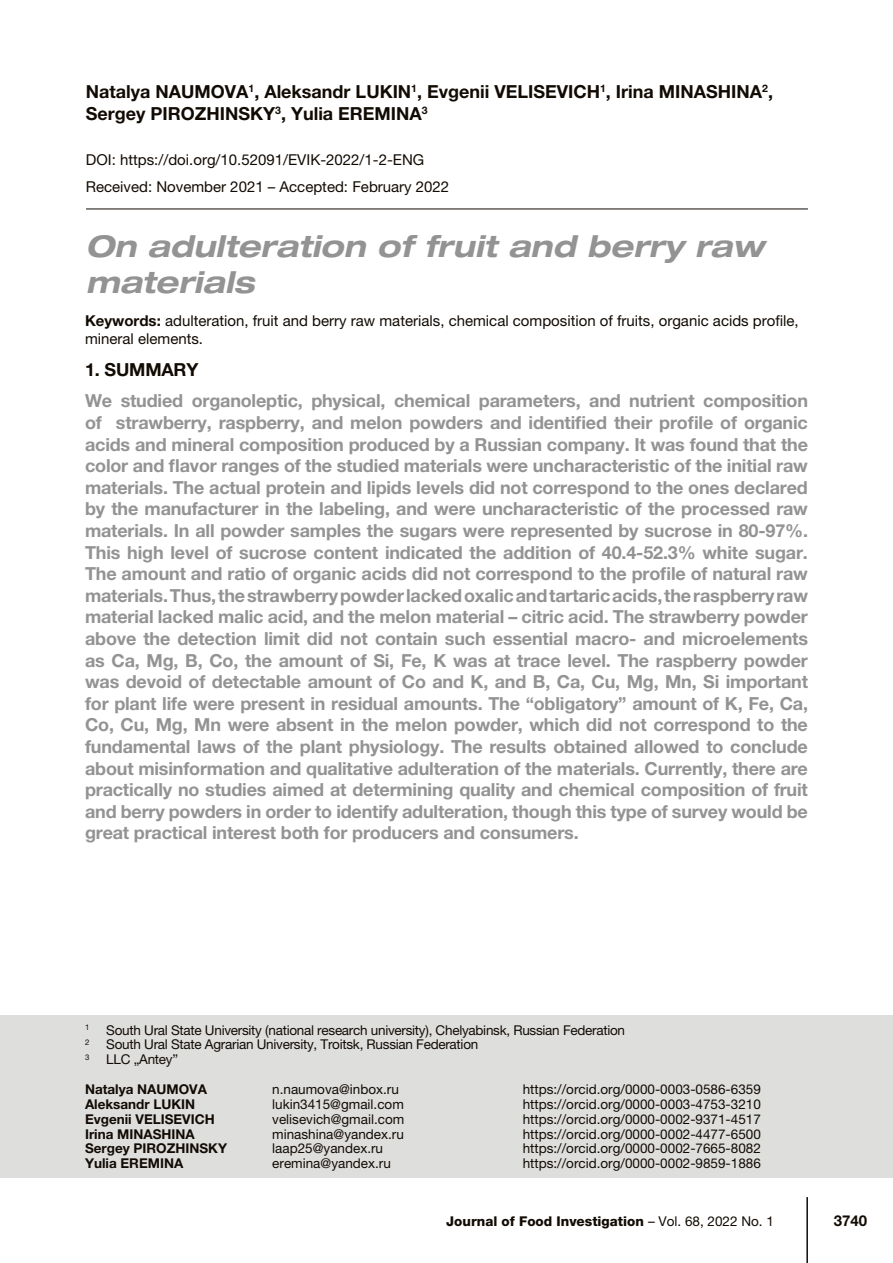
<style>
.page{position:relative;width:893px;height:1263px;background:#fff}
.page>*{position:absolute;margin:0;border:0;box-sizing:border-box;transform-origin:0 0}
.t1{font:italic 700 expanded 30px/36px "Helvetica Neue LT Pro";color:#949393}
.t2{font:700 18px/21.6px "Helvetica Neue LT Pro";letter-spacing:-.01em;color:#949393;text-align:justify}
.Normál{font:700 18px/21.6px "Helvetica Neue LT Pro";color:#120b04}
.Normál-2{font:15px/18px "Helvetica Neue LT Pro";color:#120b04}
.t3{font:700 15px "Helvetica Neue LT Pro";color:#120b04}
.Normál-3{font:13.5px "Helvetica Neue LT Pro";color:#120b04}
.Normál-4{font:13.5px "Helvetica Neue LT Pro";letter-spacing:-.02em;color:#120b04}
.Normál-5{font:700 13.5px "Helvetica Neue LT Pro";color:#120b04}
.t4{font:800 13.5px "Helvetica Neue LT Pro";color:#120b04}
.Normál-6{font:7.8px "Helvetica Neue LT Pro";color:#120b04}
.s1{font-weight:700}
.s2{font-weight:400}
</style>
<div class="page">
<hr style="left:806px;top:1197px;width:2px;height:66px;background:#120b04">
<hr style="left:86px;top:209px;width:722px;height:1px;background:#120b04">
<div style="left:0;top:1015px;width:893px;height:163px;background:#dededd"></div>
<p class="Normál" style="left:86px;top:80px;width:689px">Natalya NAUMOVA<sup>1</sup>, Aleksandr LUKIN<sup>1</sup>, Evgenii VELISEVICH<sup>1</sup>, Irina MINASHINA<sup>2</sup>,<br>Sergey PIROZHINSKY<sup>3</sup>, Yulia EREMINA<sup>3</sup></p>
<p class="Normál-2" style="left:86px;top:150px;width:340px">DOI: https://doi.org/10.52091/EVIK-2022/1-2-ENG</p>
<p class="Normál-2" style="left:86px;top:178px;width:365px">Received: November 2021 – Accepted: February 2022</p>
<p class="t1" style="left:86px;top:229px;width:680px">On adulteration of fruit and berry raw materials</p>
<p class="Normál-2" style="left:85px;top:312px;width:715px"><span class="s1">Keywords:</span> adulteration, fruit and berry raw materials, chemical composition of fruits, organic acids profile, mineral elements.</p>
<p class="Normál" style="left:85px;top:359px;width:115px">1. SUMMARY</p>
<p class="t2" style="left:85px;top:390px;width:724px">We studied organoleptic, physical, chemical parameters, and nutrient composition of strawberry, raspberry, and melon powders and identified their profile of organic acids and mineral composition produced by a Russian company. It was found that the color and flavor ranges of the studied materials were uncharacteristic of the initial raw materials. The actual protein and lipids levels did not correspond to the ones declared by the manufacturer in the labeling, and were uncharacteristic of the processed raw materials. In all powder samples the sugars were represented by sucrose in 80-97%.<br>This high level of sucrose content indicated the addition of 40.4-52.3% white sugar.<br>The amount and ratio of organic acids did not correspond to the profile of natural raw materials. Thus, the strawberry powder lacked oxalic and tartaric acids, the raspberry raw material lacked malic acid, and the melon material – citric acid. The strawberry powder above the detection limit did not contain such essential macro- and microelements as Ca, Mg, B, Co, the amount of Si, Fe, K was at trace level. The raspberry powder was devoid of detectable amount of Co and K, and B, Ca, Cu, Mg, Mn, Si important for plant life were present in residual amounts. The “obligatory” amount of K, Fe, Ca, Co, Cu, Mg, Mn were absent in the melon powder, which did not correspond to the fundamental laws of the plant physiology. The results obtained allowed to conclude about misinformation and qualitative adulteration of the materials. Currently, there are practically no studies aimed at determining quality and chemical composition of fruit and berry powders in order to identify adulteration, though this type of survey would be great practical interest both for producers and consumers.</p>
<p class="Normál-6" style="left:85px;top:1023px;width:6px">1</p>
<p class="Normál-4" style="left:106px;top:1022px;width:520px">South Ural State University (national research university), Chelyabinsk, Russian Federation</p>
<p class="Normál-6" style="left:85px;top:1037px;width:6px">2</p>
<p class="Normál-4" style="left:106px;top:1036px;width:373px">South Ural State Agrarian University, Troitsk, Russian Federation</p>
<p class="Normál-6" style="left:85px;top:1052px;width:6px">3</p>
<p class="Normál-4" style="left:106px;top:1051px;width:73px">LLC „Antey”</p>
<p class="Normál-5" style="left:85px;top:1081px;width:123px">Natalya NAUMOVA</p>
<p class="Normál-3" style="left:272px;top:1081px;width:128px">n.naumova@inbox.ru</p>
<p class="Normál-3" style="left:523px;top:1081px;width:240px">https://orcid.org/0000-0003-0586-6359</p>
<p class="Normál-5" style="left:85px;top:1096px;width:112px">Aleksandr LUKIN</p>
<p class="Normál-3" style="left:272px;top:1096px;width:133px">lukin3415@gmail.com</p>
<p class="Normál-3" style="left:523px;top:1096px;width:240px">https://orcid.org/0000-0003-4753-3210</p>
<p class="Normál-5" style="left:85px;top:1110px;width:131px">Evgenii VELISEVICH</p>
<p class="Normál-3" style="left:272px;top:1111px;width:134px">velisevich@gmail.com</p>
<p class="Normál-3" style="left:523px;top:1111px;width:240px">https://orcid.org/0000-0002-9371-4517</p>
<p class="Normál-5" style="left:85px;top:1125px;width:111px">Irina MINASHINA</p>
<p class="Normál-3" style="left:272px;top:1126px;width:133px">minashina@yandex.ru</p>
<p class="Normál-3" style="left:523px;top:1126px;width:240px">https://orcid.org/0000-0002-4477-6500</p>
<p class="Normál-5" style="left:85px;top:1140px;width:144px">Sergey PIROZHINSKY</p>
<p class="Normál-3" style="left:272px;top:1140px;width:112px">laap25@yandex.ru</p>
<p class="Normál-3" style="left:523px;top:1140px;width:240px">https://orcid.org/0000-0002-7665-8082</p>
<p class="Normál-5" style="left:85px;top:1155px;width:100px">Yulia EREMINA</p>
<p class="Normál-3" style="left:272px;top:1155px;width:120px">eremina@yandex.ru</p>
<p class="Normál-3" style="left:523px;top:1155px;width:240px">https://orcid.org/0000-0002-9859-1886</p>
<p class="t4" style="left:446px;top:1213px;width:329px">Journal of Food Investigation <span class="s2">– Vol. 68, 2022 No. 1</span></p>
<p class="t3" style="left:834px;top:1211px;width:35px">3740</p>
</div>
